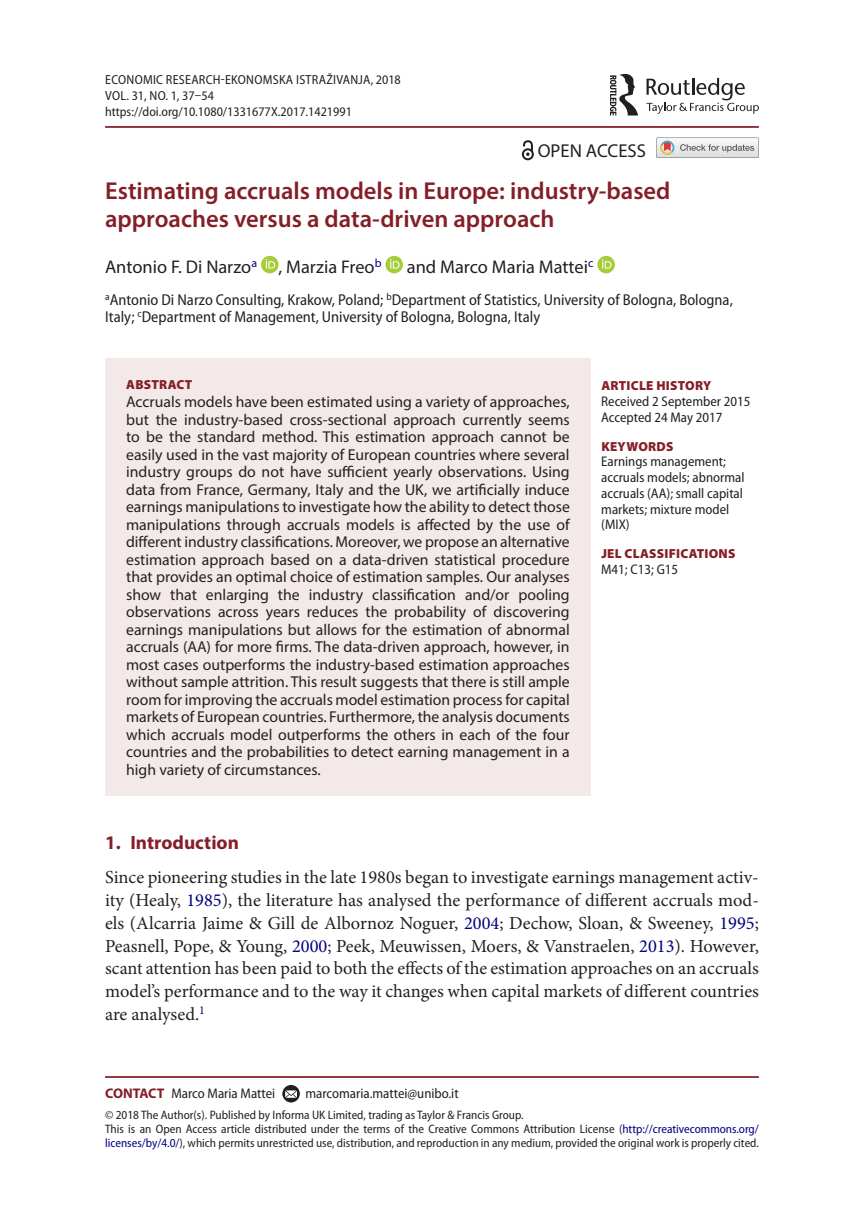
<style>
.page{position:relative;width:864px;height:1231px;background:#fff}
.page>*{position:absolute;margin:0;border:0;box-sizing:border-box;transform-origin:0 0}
.t1{font:600 24.5px/28px "Myriad Pro";color:#841f27}
.t2{font:700 19.25px "Myriad Pro";color:#841f27}
.t3{font:18.72px "Myriad Pro";color:#231f20}
.t4{font:18.38px/22.8px "Minion Pro";color:#231f20;text-align:justify}
.t5{font:18.38px "Myriad Pro";color:#231f20}
.t6{font:15.75px/17.5px "Myriad Pro";color:#231f20;text-align:justify}
.t7{font:semi-condensed 15.75px/17.5px "Myriad Pro";color:#231f20}
.t8{font:semi-condensed 14px/15.8px "Myriad Pro";color:#231f20}
.t9{font:semi-condensed 13.12px/15.8px "Myriad Pro";color:#231f20}
.t10{font:900 13.12px "Myriad Pro";letter-spacing:.02em;color:#841f27}
.t11{font:semi-condensed 12.25px/14px "Myriad Pro";color:#231f20}
.s1{color:#000080}
.s2{font-weight:700;font-stretch:normal;color:#841f27}
</style>
<div class="page">
<hr style="left:105px;top:126px;width:653px;height:2px;background:#841f27">
<div style="left:105px;top:358px;width:485px;height:438px;background:#f3e9e9"></div>
<div style="left:261px;top:256px;width:17px;height:17px;background:#a5cd39;border-radius:50%"></div>
<svg style="left:265px;top:259px;width:10px;height:9px"></svg>
<svg style="left:385px;top:256px;width:18px;height:17px"></svg>
<svg style="left:390px;top:259px;width:9px;height:9px"></svg>
<svg style="left:597px;top:256px;width:17px;height:17px"></svg>
<svg style="left:601px;top:259px;width:10px;height:9px"></svg>
<hr style="left:105px;top:1075px;width:653px;height:2px;background:#841f27">
<svg style="left:282px;top:1084px;width:18px;height:18px"></svg>
<svg style="left:285px;top:1090px;width:12px;height:7px"></svg>
<svg style="left:646px;top:78px;width:112px;height:36px"></svg>
<svg style="left:609px;top:74px;width:28px;height:42px"></svg>
<svg style="left:521px;top:140px;width:12px;height:20px"></svg>
<svg style="left:656px;top:137px;width:102px;height:21px"></svg>
<p class="t9" style="left:105px;top:72px;width:297px">Economic Research-Ekonomska IstraŽivanja, 2018<br>VOL. 31, NO. 1, 37–54 https://doi.org/10.1080/1331677X.2017.1421991</p>
<p class="t3" style="left:537px;top:140px;width:110px">OPEN ACCESS</p>
<h1 class="t1" style="left:105px;top:177px;width:566px">Estimating accruals models in Europe: industry-based approaches versus a data-driven approach</h1>
<p class="t5" style="left:105px;top:256px;width:278px">Antonio F. Di Narzo<sup>a</sup> , Marzia Freo<sup>b</sup></p>
<p class="t5" style="left:406px;top:256px;width:188px">and Marco Maria Mattei<sup>c</sup></p>
<p class="t7" style="left:105px;top:291px;width:629px"><sup>a</sup>Antonio Di Narzo Consulting, Krakow, Poland; <sup>b</sup>Department of Statistics, University of Bologna, Bologna,<br>Italy; <sup>c</sup>Department of Management, University of Bologna, Bologna, Italy</p>
<p class="t10" style="left:126px;top:377px;width:68px">ABSTRACT</p>
<p class="t6" style="left:126px;top:392px;width:445px">Accruals models have been estimated using a variety of approaches, but the industry-based cross-sectional approach currently seems to be the standard method. This estimation approach cannot be easily used in the vast majority of European countries where several industry groups do not have sufficient yearly observations. Using data from France, Germany, Italy and the UK, we artificially induce earnings manipulations to investigate how the ability to detect those manipulations through accruals models is affected by the use of different industry classifications. Moreover, we propose an alternative estimation approach based on a data-driven statistical procedure that provides an optimal choice of estimation samples. Our analyses show that enlarging the industry classification and/or pooling observations across years reduces the probability of discovering earnings manipulations but allows for the estimation of abnormal accruals (AA) for more firms. The data-driven approach, however, in most cases outperforms the industry-based estimation approaches without sample attrition. This result suggests that there is still ample room for improving the accruals model estimation process for capital markets of European countries. Furthermore, the analysis documents which accruals model outperforms the others in each of the four countries and the probabilities to detect earning management in a high variety of circumstances.</p>
<p class="t10" style="left:601px;top:378px;width:111px">ARTICLE HISTORY</p>
<p class="t8" style="left:601px;top:393px;width:151px">Received 2 September 2015<br>Accepted 24 May 2017</p>
<p class="t10" style="left:601px;top:438px;width:74px">KEYWORDS</p>
<p class="t8" style="left:601px;top:454px;width:145px">Earnings management; accruals models; abnormal accruals (AA); small capital markets; mixture model (MIX)</p>
<p class="t10" style="left:601px;top:546px;width:136px">JEL CLASSIFICATIONS</p>
<p class="t8" style="left:601px;top:561px;width:78px">M41; C13; G15</p>
<p class="t2" style="left:105px;top:830px;width:135px">1. Introduction</p>
<p class="t4" style="left:105px;top:866px;width:655px">Since pioneering studies in the late 1980s began to investigate earnings management activ&shy;ity (Healy, <span class="s1">1985</span>), the literature has analysed the performance of different accruals mod&shy;els (Alcarria Jaime &amp; Gill de Albornoz Noguer, <span class="s1">2004</span>; Dechow, Sloan, &amp; Sweeney, <span class="s1">1995</span>; Peasnell, Pope, &amp; Young, <span class="s1">2000</span>; Peek, Meuwissen, Moers, &amp; Vanstraelen, <span class="s1">2013</span>). However, scant attention has been paid to both the effects of the estimation approaches on an accruals model’s performance and to the way it changes when capital markets of different countries are analysed.<sup>1</sup></p>
<p class="t8" style="left:105px;top:1085px;width:172px"><span class="s2">CONTACT</span> Marco Maria Mattei</p>
<p class="t8" style="left:305px;top:1085px;width:155px">marcomaria.mattei@unibo.it</p>
<p class="t11" style="left:105px;top:1107px;width:655px">© 2018 The Author(s). Published by Informa UK Limited, trading as Taylor &amp; Francis Group.<br>This is an Open Access article distributed under the terms of the Creative Commons Attribution License (<span class="s1">http://creativecommons.org/ licenses/by/4.0/</span>), which permits unrestricted use, distribution, and reproduction in any medium, provided the original work is properly cited.</p>
</div>
